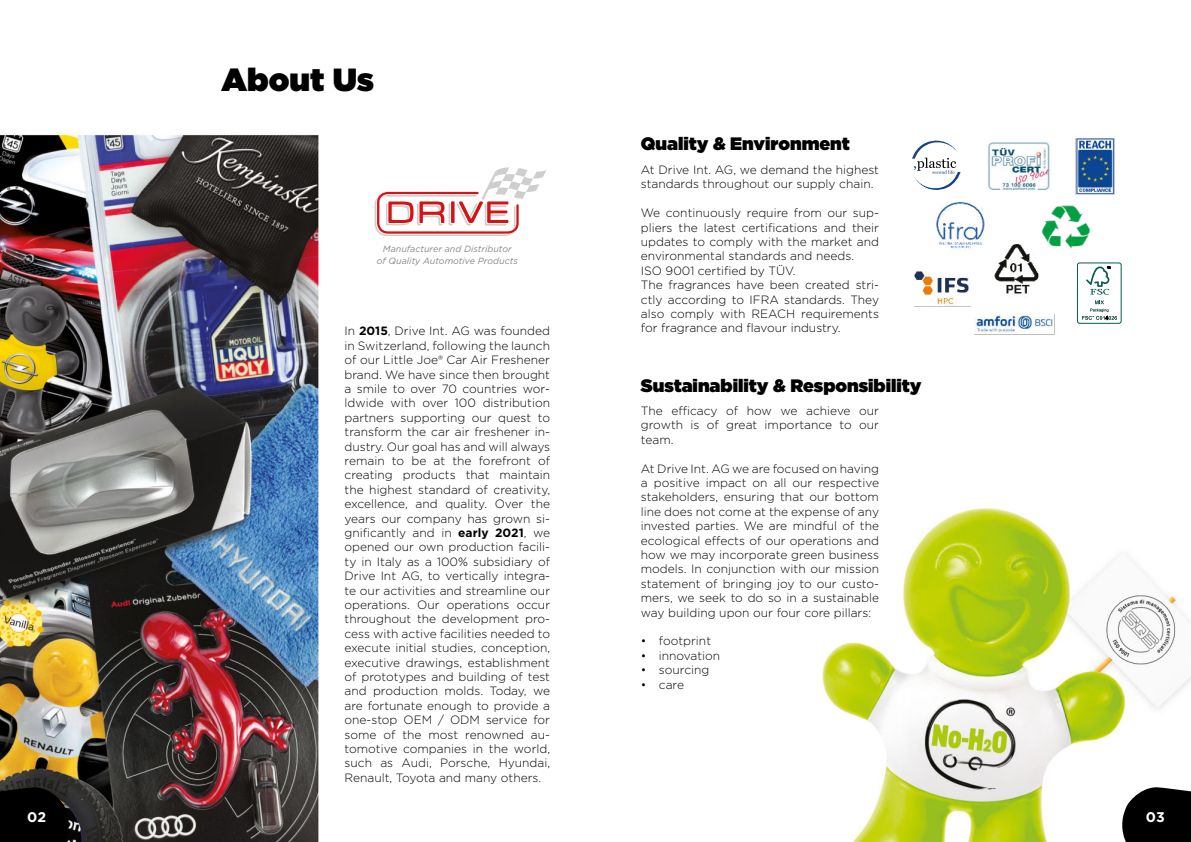
<style>
.page{position:relative;width:1191px;height:842px;background:#fff}
.page>*{position:absolute;margin:0;border:0;box-sizing:border-box;transform-origin:0 0}
.t1{font:900 32px "Gotham";color:#000}
.t2{font:900 18px "Gotham";color:#000}
.t3{font:700 14px "Gotham";color:#fff}
.t4{font:300 12px/14.4px "Gotham";color:#000;text-align:justify}
.t5{font:italic 9px/12px "Gotham";color:#878787;text-align:center}
.s1{font-weight:700}
</style>
<div class="page">
<img style="left:0;top:133px;width:1191px;height:709px">
<svg style="left:0;top:787px;width:77px;height:55px;background:#090909"></svg>
<svg style="left:374px;top:167px;width:172px;height:69px"></svg>
<svg style="left:1114px;top:787px;width:77px;height:55px"></svg>
<img style="left:986px;top:141px;width:66px;height:52px">
<img style="left:1074px;top:138px;width:41px;height:57px">
<img style="left:935px;top:202px;width:50px;height:50px">
<img style="left:1040px;top:202px;width:51px;height:50px">
<img style="left:990px;top:244px;width:50px;height:53px">
<img style="left:914px;top:268px;width:56px;height:39px">
<img style="left:974px;top:314px;width:82px;height:23px">
<svg style="left:912px;top:140px;width:48px;height:50px"></svg>
<div style="left:1077px;top:263px;width:44px;height:60px;background:#fff;border-radius:2px"></div>
<div style="left:1077px;top:262px;width:44px;height:62px;border:1px solid #075c4e;border-radius:2px"></div>
<svg style="left:1086px;top:266px;width:24px;height:29px"></svg>
<svg style="left:1082px;top:301px;width:34px;height:19px"></svg>
<p class="t3" style="left:27px;top:811px;width:20px">02</p>
<h1 class="t1" style="left:222px;top:65px;width:154px">About Us</h1>
<p class="t5" style="left:377px;top:243px;width:142px">Manufacturer and Distributor<br>of Quality Automotive Products</p>
<p class="t4" style="left:344px;top:324px;width:207px">In <span class="s1">2015</span>, Drive Int. AG was founded in Switzerland, following the launch of our Little Joe® Car Air Freshener brand. We have since then brought a smile to over 70 countries wor&shy;ldwide with over 100 distribution partners supporting our quest to transform the car air freshener in&shy;dustry. Our goal has and will always remain to be at the forefront of creating products that maintain the highest standard of creativity, excellence, and quality. Over the years our company has grown si&shy;gnificantly and in <span class="s1">early 2021</span>, we opened our own production facili&shy;ty in Italy as a 100% subsidiary of Drive Int AG, to vertically integra&shy;te our activities and streamline our operations. Our operations occur throughout the development pro&shy;cess with active facilities needed to execute initial studies, conception, executive drawings, establishment of prototypes and building of test and production molds. Today, we are fortunate enough to provide a one-stop OEM / ODM service for some of the most renowned au&shy;tomotive companies in the world, such as Audi, Porsche, Hyundai, Renault, Toyota and many others.</p>
<h2 class="t2" style="left:641px;top:135px;width:210px">Quality &amp; Environment</h2>
<p class="t4" style="left:641px;top:163px;width:240px">At Drive Int. AG, we demand the highest standards throughout our supply chain.</p>
<p class="t4" style="left:641px;top:206px;width:240px;text-align:left">We continuously require from our sup&shy;pliers the latest certifications and their updates to comply with the market and environmental standards and needs.<br>ISO 9001 certified by TÜV.<br>The fragrances have been created stri&shy;ctly according to IFRA standards. They also comply with REACH requirements for fragrance and flavour industry.</p>
<h2 class="t2" style="left:641px;top:378px;width:282px">Sustainability &amp; Responsibility</h2>
<p class="t4" style="left:641px;top:404px;width:240px">The efficacy of how we achieve our growth is of great importance to our team.</p>
<p class="t4" style="left:641px;top:461px;width:240px">At Drive Int. AG we are focused on having a positive impact on all our respective stakeholders, ensuring that our bottom line does not come at the expense of any invested parties. We are mindful of the ecological effects of our operations and how we may incorporate green business models. In conjunction with our mission statement of bringing joy to our custo&shy;mers, we seek to do so in a sustainable way building upon our four core pillars:</p>
<p class="t4" style="left:641px;top:634px;width:72px">• footprint</p>
<p class="t4" style="left:641px;top:649px;width:81px">• innovation</p>
<p class="t4" style="left:641px;top:663px;width:70px">• sourcing</p>
<p class="t4" style="left:641px;top:677px;width:45px">• care</p>
<p class="t3" style="left:1146px;top:811px;width:20px">03</p>
</div>
